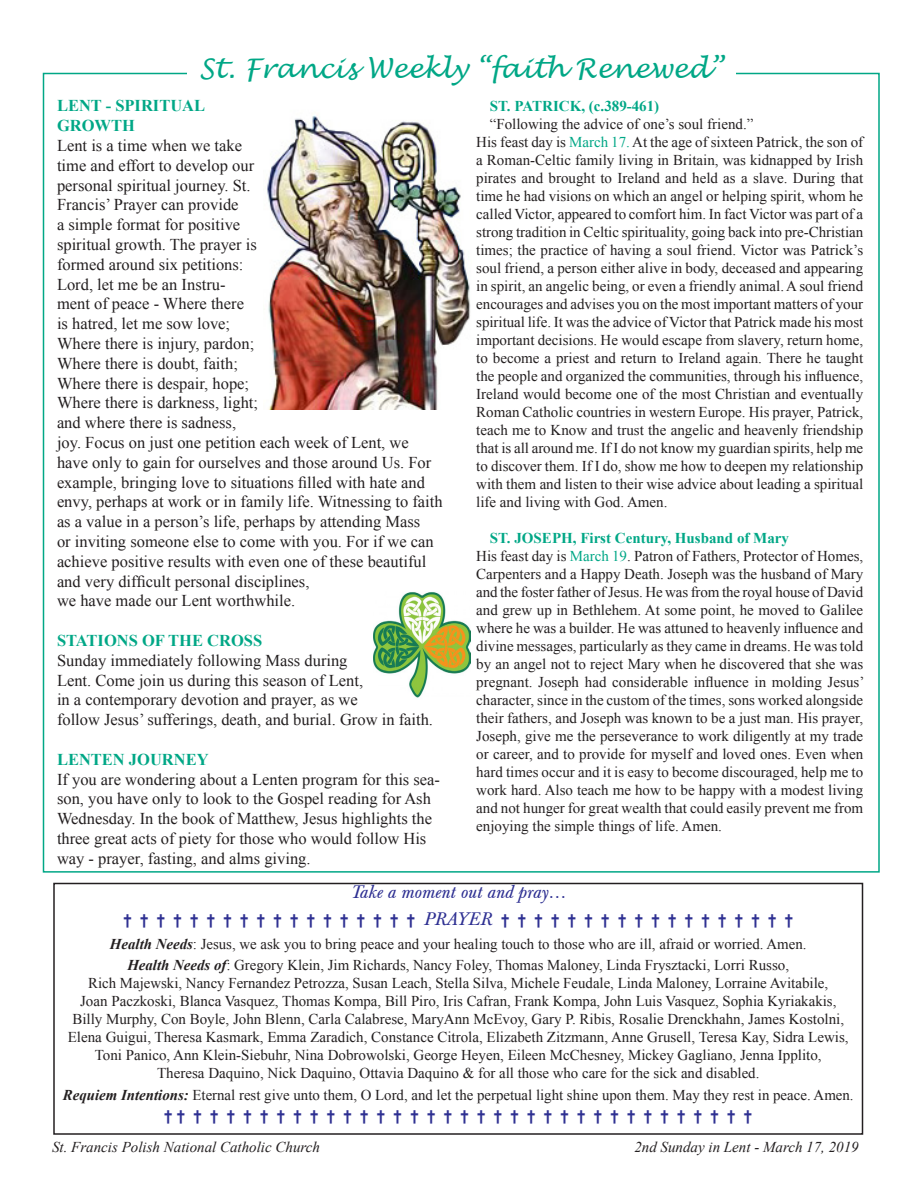
<style>
.page{position:relative;width:918px;height:1188px;background:#fff}
.page>*{position:absolute;margin:0;border:0;box-sizing:border-box;transform-origin:0 0}
.t1{font:italic 27px "Lucida Handwriting";color:#00a786}
.t2{font:italic 18px "Baskerville BE";color:#2e3092}
.t3{font:16.5px/19.8px "Times New Roman";color:#231f20}
.t4{font:700 16.5px/19.8px "Times New Roman";color:#00a786}
.t5{font:15px/18px "Times New Roman";color:#231f20;text-align:justify}
.t6{font:700 15px "Arial";color:#2e3092}
.t7{font:italic 15px "Times New Roman";color:#231f20}
.t8{font:700 15px "Times New Roman";color:#00a786}
.s1{color:#00a786}
.s2{font-family:"Baskerville BE";font-weight:400;font-style:italic;font-size:18px}
.s3{font-weight:700;font-style:italic}
</style>
<div class="page">
<div style="left:53px;top:883px;width:810px;height:252px;border:2px solid #231f20"></div>
<img style="left:267px;top:115px;width:204px;height:294px">
<img style="left:373px;top:592px;width:97px;height:106px">
<p class="t1" style="left:199px;top:52px;width:526px">St. Francis Weekly “faith Renewed”</p>
<p class="t4" style="left:57px;top:96px;width:150px">LENT ‑ SPIRITUAL<br>GROWTH</p>
<p class="t3" style="left:57px;top:135px;width:387px">Lent is a time when we take<br>time and effort to develop our<br>personal spiritual journey. St.<br>Francis’ Prayer can provide<br>a simple format for positive<br>spiritual growth. The prayer is<br>formed around six petitions:<br>Lord, let me be an Instru-<br>ment of peace ‑ Where there<br>is hatred, let me sow love;<br>Where there is injury, pardon;<br>Where there is doubt, faith;<br>Where there is despair, hope;<br>Where there is darkness, light;<br>and where there is sadness,<br>joy. Focus on just one petition each week of Lent, we have only to gain for ourselves and those around Us. For example, bringing love to situations filled with hate and envy, perhaps at work or in family life. Witnessing to faith as a value in a person’s life, perhaps by attending Mass<br>or inviting someone else to come with you. For if we can achieve positive results with even one of these beautiful and very difficult personal disciplines,<br>we have made our Lent worthwhile.</p>
<p class="t4" style="left:57px;top:630px;width:207px">STATIONS OF THE CROSS</p>
<p class="t3" style="left:57px;top:650px;width:378px">Sunday immediately following Mass during<br>Lent. Come join us during this season of Lent,<br>in a contemporary devotion and prayer, as we<br>follow Jesus’ sufferings, death, and burial. Grow in faith.</p>
<p class="t4" style="left:57px;top:749px;width:153px">LENTEN JOURNEY</p>
<p class="t3" style="left:57px;top:769px;width:385px">If you are wondering about a Lenten program for this sea&shy;son, you have only to look to the Gospel reading for Ash Wednesday. In the book of Matthew, Jesus highlights the three great acts of piety for those who would follow His way ‑ prayer, fasting, and alms giving.</p>
<p class="t8" style="left:490px;top:95px;width:171px">ST. PATRICK, (c.389‑461)</p>
<p class="t5" style="left:490px;top:114px;width:265px">“Following the advice of one’s soul friend.”</p>
<p class="t5" style="left:476px;top:132px;width:389px">His feast day is <span class="s1">March 17.</span> At the age of sixteen Patrick, the son of a Roman‑Celtic family living in Britain, was kidnapped by Irish pirates and brought to Ireland and held as a slave. During that time he had visions on which an angel or helping spirit, whom he called Victor, appeared to comfort him. In fact Victor was part of a strong tradition in Celtic spirituality, going back into pre‑Christian times; the practice of having a soul friend. Victor was Patrick’s soul friend, a person either alive in body, deceased and appearing in spirit, an angelic being, or even a friendly animal. A soul friend encourages and advises you on the most important matters of your spiritual life. It was the advice of Victor that Patrick made his most important decisions. He would escape from slavery, return home, to become a priest and return to Ireland again. There he taught the people and organized the communities, through his influence, Ireland would become one of the most Christian and eventually Roman Catholic countries in western Europe. His prayer, Patrick, teach me to Know and trust the angelic and heavenly friendship that is all around me. If I do not know my guardian spirits, help me to discover them. If I do, show me how to deepen my relationship with them and listen to their wise advice about leading a spiritual life and living with God. Amen.</p>
<p class="t8" style="left:490px;top:527px;width:301px">ST. JOSEPH, First Century, Husband of Mary</p>
<p class="t5" style="left:476px;top:546px;width:390px">His feast day is <span class="s1">March 19</span>. Patron of Fathers, Protector of Homes, Carpenters and a Happy Death. Joseph was the husband of Mary and the foster father of Jesus. He was from the royal house of David and grew up in Bethlehem. At some point, he moved to Galilee where he was a builder. He was attuned to heavenly influence and divine messages, particularly as they came in dreams. He was told by an angel not to reject Mary when he discovered that she was pregnant. Joseph had considerable influence in molding Jesus’ character, since in the custom of the times, sons worked alongside their fathers, and Joseph was known to be a just man. His prayer, Joseph, give me the perseverance to work diligently at my trade or career, and to provide for myself and loved ones. Even when hard times occur and it is easy to become discouraged, help me to work hard. Also teach me how to be happy with a modest living and not hunger for great wealth that could easily prevent me from enjoying the simple things of life. Amen.</p>
<p class="t2" style="left:351px;top:881px;width:217px">Take a moment out and pray…</p>
<p class="t6" style="left:123px;top:909px;width:671px">† † † † † † † † † † † † † † † † † † <span class="s2">PRAYER</span> † † † † † † † † † † † † † † † † † †</p>
<p class="t5" style="left:110px;top:935px;width:698px"><span class="s3">Health Needs</span>: Jesus, we ask you to bring peace and your healing touch to those who are ill, afraid or worried. Amen.</p>
<p class="t5" style="left:68px;top:956px;width:782px;text-align:center"><span class="s3">Health Needs of</span>: Gregory Klein, Jim Richards, Nancy Foley, Thomas Maloney, Linda Frysztacki, Lorri Russo,<br>Rich Majewski, Nancy Fernandez Petrozza, Susan Leach, Stella Silva, Michele Feudale, Linda Maloney, Lorraine Avitabile,<br>Joan Paczkoski, Blanca Vasquez, Thomas Kompa, Bill Piro, Iris Cafran, Frank Kompa, John Luis Vasquez, Sophia Kyriakakis, Billy Murphy, Con Boyle, John Blenn, Carla Calabrese, MaryAnn McEvoy, Gary P. Ribis, Rosalie Drenckhahn, James Kostolni, Elena Guigui, Theresa Kasmark, Emma Zaradich, Constance Citrola, Elizabeth Zitzmann, Anne Grusell, Teresa Kay, Sidra Lewis, Toni Panico, Ann Klein-Siebuhr, Nina Dobrowolski, George Heyen, Eileen McChesney, Mickey Gagliano, Jenna Ipplito,<br>Theresa Daquino, Nick Daquino, Ottavia Daquino &amp; for all those who care for the sick and disabled.</p>
<p class="t5" style="left:63px;top:1085px;width:792px"><span class="s3">Requiem Intentions:</span> Eternal rest give unto them, O Lord, and let the perpetual light shine upon them. May they rest in peace. Amen.</p>
<p class="t6" style="left:164px;top:1105px;width:589px">† † † † † † † † † † † † † † † † † † † † † † † † † † † † † † † † † † † †</p>
<p class="t7" style="left:52px;top:1137px;width:269px">St. Francis Polish National Catholic Church</p>
<p class="t7" style="left:634px;top:1137px;width:226px">2nd Sunday in Lent - March 17, 2019</p>
</div>
